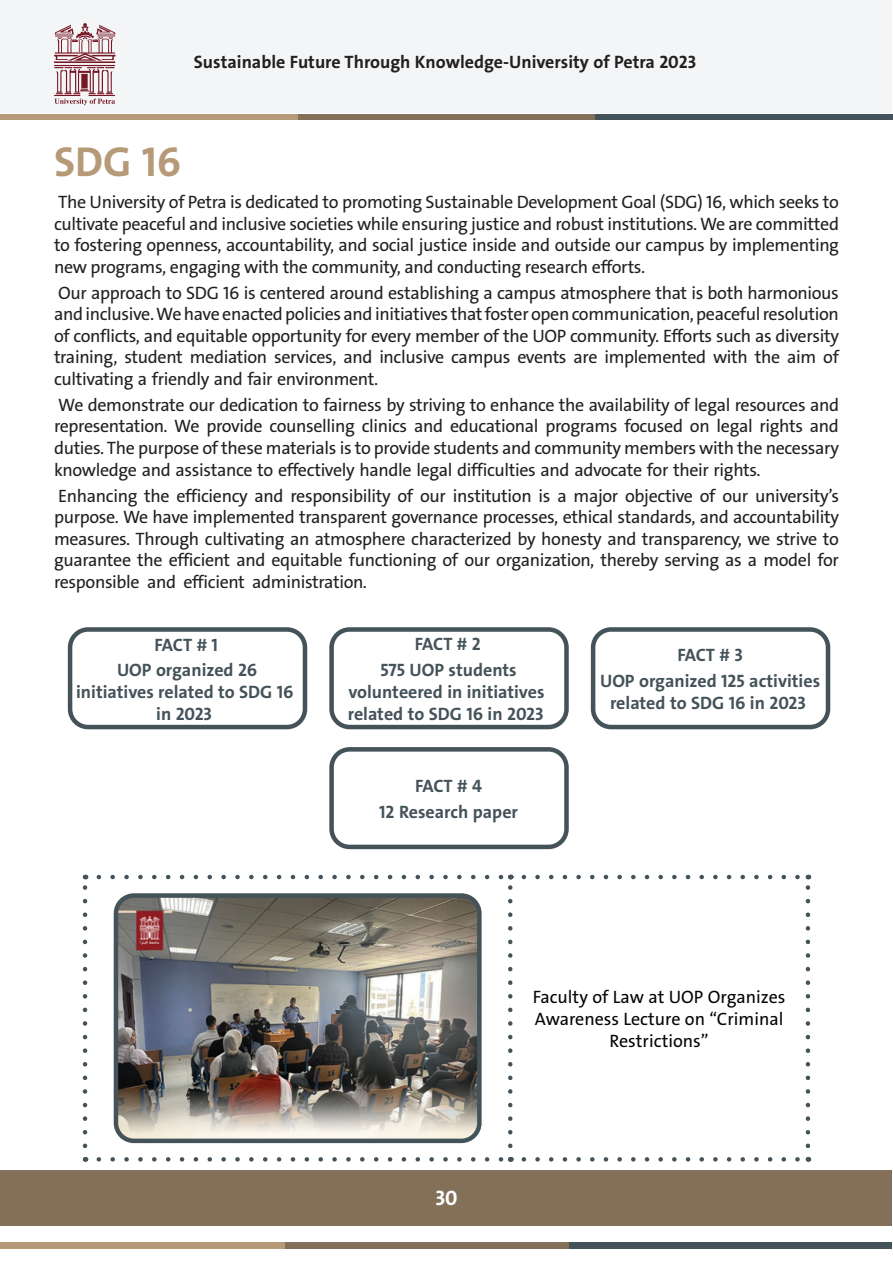
<style>
.page{position:relative;width:893px;height:1263px;background:#fff}
.page>*{position:absolute;margin:0;border:0;box-sizing:border-box;transform-origin:0 0}
.t1{font:700 42px "The Sans";color:#b69a78}
.t2{font:700 21px "The Sans";color:#fff}
.t3{font:18px/21.6px "The Sans";letter-spacing:-.02em;color:#231f20;text-align:justify}
.t4{font:700 18px/25.8px "The Sans";color:#445259;text-align:center}
.t5{font:18px/21.6px "The Sans";color:#040503;text-align:center}
.t6{font:700 18px "The Sans";color:#231f20}
</style>
<div class="page">
<div style="left:0;top:1170px;width:892px;height:56px;background:#847059"></div>
<div style="left:0;top:0;width:892px;height:113px;background:#f4f5f6"></div>
<div style="left:285px;top:1242px;width:297px;height:6px;background:#847059"></div>
<div style="left:570px;top:1242px;width:322px;height:6px;background:#445259"></div>
<div style="left:0;top:1242px;width:285px;height:6px;background:#b69a78"></div>
<div style="left:298px;top:114px;width:297px;height:6px;background:#847059"></div>
<div style="left:595px;top:114px;width:298px;height:6px;background:#445259"></div>
<div style="left:0;top:114px;width:298px;height:6px;background:#b69a78"></div>
<svg style="left:54px;top:23px;width:62px;height:82px"></svg>
<svg style="left:87px;top:875px;width:12px;height:4px"></svg>
<svg style="left:83px;top:1146px;width:4px;height:13px"></svg>
<svg style="left:86px;top:1157px;width:424px;height:4px"></svg>
<svg style="left:512px;top:875px;width:12px;height:4px"></svg>
<svg style="left:508px;top:1146px;width:4px;height:13px"></svg>
<svg style="left:511px;top:1157px;width:297px;height:4px"></svg>
<svg style="left:83px;top:875px;width:4px;height:271px"></svg>
<svg style="left:99px;top:1157px;width:404px;height:4px"></svg>
<svg style="left:99px;top:875px;width:413px;height:271px"></svg>
<svg style="left:524px;top:875px;width:286px;height:271px"></svg>
<svg style="left:524px;top:1157px;width:277px;height:4px"></svg>
<img style="left:116px;top:896px;width:363px;height:245px">
<div style="left:114px;top:893px;width:368px;height:250px;border:4px solid #445259;border-radius:18px"></div>
<div style="left:68px;top:627px;width:239px;height:102px;border:4px solid #445259;border-radius:18px"></div>
<div style="left:329px;top:627px;width:240px;height:102px;border:4px solid #445259;border-radius:18px"></div>
<div style="left:329px;top:747px;width:240px;height:102px;border:4px solid #445259;border-radius:18px"></div>
<div style="left:591px;top:627px;width:239px;height:102px;border:4px solid #445259;border-radius:18px"></div>
<p class="t6" style="left:194px;top:50px;width:504px">Sustainable Future Through Knowledge-University of Petra 2023</p>
<h1 class="t1" style="left:54px;top:135px;width:129px">SDG 16</h1>
<p class="t3" style="left:54px;top:191px;width:786px">The University of Petra is dedicated to promoting Sustainable Development Goal (SDG) 16, which seeks to cultivate peaceful and inclusive societies while ensuring justice and robust institutions. We are committed to fostering openness, accountability, and social justice inside and outside our campus by implementing new programs, engaging with the community, and conducting research efforts.</p>
<p class="t3" style="left:54px;top:282px;width:786px">Our approach to SDG 16 is centered around establishing a campus atmosphere that is both harmonious and inclusive. We have enacted policies and initiatives that foster open communication, peaceful resolution of conflicts, and equitable opportunity for every member of the UOP community. Efforts such as diversity training, student mediation services, and inclusive campus events are implemented with the aim of cultivating a friendly and fair environment.</p>
<p class="t3" style="left:54px;top:394px;width:787px">We demonstrate our dedication to fairness by striving to enhance the availability of legal resources and representation. We provide counselling clinics and educational programs focused on legal rights and duties. The purpose of these materials is to provide students and community members with the necessary knowledge and assistance to effectively handle legal difficulties and advocate for their rights.</p>
<p class="t3" style="left:54px;top:485px;width:786px">Enhancing the efficiency and responsibility of our institution is a major objective of our university’s purpose. We have implemented transparent governance processes, ethical standards, and accountability measures. Through cultivating an atmosphere characterized by honesty and transparency, we strive to guarantee the efficient and equitable functioning of our organization, thereby serving as a model for responsible and efficient administration.</p>
<p class="t4" style="left:117px;top:632px;width:142px">FACT # 1<br>UOP organized 26</p>
<p class="t4" style="left:76px;top:681px;width:219px;line-height:21.6px">initiatives related to SDG 16 in 2023</p>
<p class="t4" style="left:380px;top:632px;width:138px">FACT # 2<br>575 UOP students</p>
<p class="t4" style="left:348px;top:681px;width:198px;line-height:21.6px;text-align:left">volunteered in initiatives related to SDG 16 in 2023</p>
<p class="t4" style="left:379px;top:773px;width:140px">FACT # 4<br>12 Research paper</p>
<p class="t4" style="left:600px;top:642px;width:222px">FACT # 3<br>UOP organized 125 activities</p>
<p class="t4" style="left:610px;top:690px;width:197px">related to SDG 16 in 2023</p>
<p class="t2" style="left:435px;top:1184px;width:24px">30</p>
<p class="t5" style="left:533px;top:987px;width:254px">Faculty of Law at UOP Organizes<br>Awareness Lecture on “Criminal<br>Restrictions”</p>
</div>
